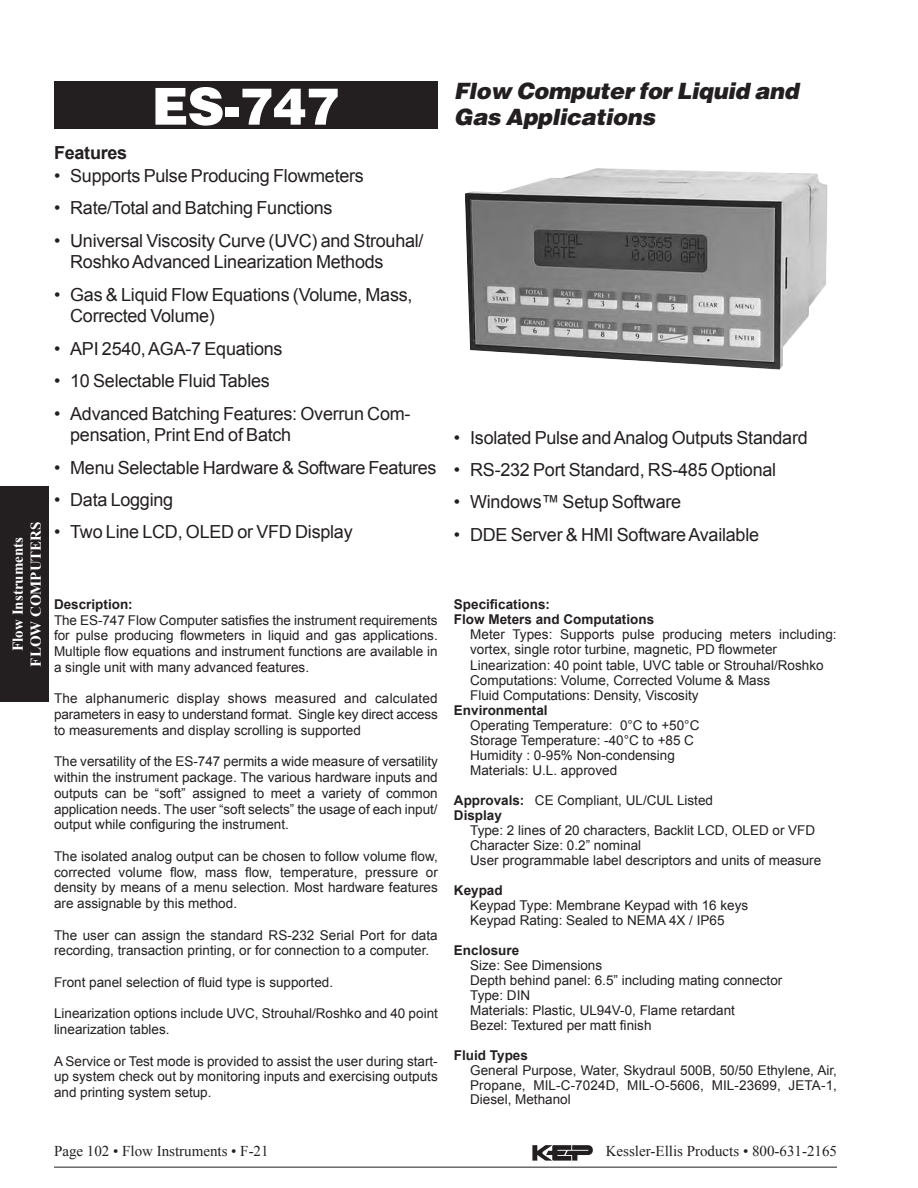
<style>
.page{position:relative;width:918px;height:1188px;background:#fff}
.page>*{position:absolute;margin:0;border:0;box-sizing:border-box;transform-origin:0 0}
.t1{font:900 51px "Helvetica";color:#fff}
.t2{font:italic 900 22.5px "Helvetica";letter-spacing:-.015em;color:#231f20}
.t3{font:18px/21.6px "Arial";letter-spacing:-.015em;color:#231f20}
.t4{font:700 18px "Arial";letter-spacing:-.015em;color:#231f20}
.t5{font:15px "Times New Roman";color:#231f20}
.t6{font:700 15px/18px "Times New Roman";color:#fff;text-align:center}
.t7{font:13.5px/15.8px "Arial";color:#231f20;text-align:justify}
.t8{font:700 13.5px "Arial";color:#231f20}
.s1{font-weight:700}
</style>
<div class="page">
<hr style="left:54px;top:1167px;width:783px;height:1px;background:#231f20">
<svg style="left:532px;top:1145px;width:61px;height:16px"></svg>
<div style="left:0;top:486px;width:49px;height:216px;background:#231f20"></div>
<div style="left:54px;top:81px;width:384px;height:47px;background:#231f20"></div>
<img style="left:465px;top:168px;width:363px;height:202px">
<p class="t6" style="left:8px;top:667px;width:147px;rotate:-90deg">Flow Instruments<br>FLOW COMPUTERS</p>
<p class="t1" style="left:152px;top:73px;width:190px">ES-747</p>
<p class="t4" style="left:54px;top:140px;width:75px">Features</p>
<p class="t3" style="left:54px;top:165px;width:311px">• Supports Pulse Producing Flowmeters</p>
<p class="t3" style="left:54px;top:197px;width:280px">• Rate/Total and Batching Functions</p>
<p class="t3" style="left:70px;top:230px;width:355px;text-indent:-16px">• Universal Viscosity Curve (UVC) and Strouhal/<br>Roshko Advanced Linearization Methods</p>
<p class="t3" style="left:70px;top:284px;width:344px;text-indent:-16px">• Gas &amp; Liquid Flow Equations (Volume, Mass,<br>Corrected Volume)</p>
<p class="t3" style="left:54px;top:338px;width:230px">• API 2540, AGA-7 Equations</p>
<p class="t3" style="left:54px;top:370px;width:217px">• 10 Selectable Fluid Tables</p>
<p class="t3" style="left:70px;top:403px;width:342px;text-indent:-16px">• Advanced Batching Features: Overrun Com&shy;pensation, Print End of Batch</p>
<p class="t3" style="left:54px;top:457px;width:384px">• Menu Selectable Hardware &amp; Software Features</p>
<p class="t3" style="left:54px;top:489px;width:121px">• Data Logging</p>
<p class="t3" style="left:54px;top:521px;width:300px">• Two Line LCD, OLED or VFD Display</p>
<p class="t8" style="left:54px;top:595px;width:80px">Description:</p>
<p class="t7" style="left:54px;top:612px;width:385px">The ES-747 Flow Computer satisfies the instrument requirements for pulse producing flowmeters in liquid and gas applications.<br>Multiple flow equations and instrument functions are available in a single unit with many advanced features.</p>
<p class="t7" style="left:54px;top:691px;width:385px">The alphanumeric display shows measured and calculated parameters in easy to understand format. Single key direct access to measurements and display scrolling is supported</p>
<p class="t7" style="left:54px;top:754px;width:385px">The versatility of the ES-747 permits a wide measure of versatility within the instrument package. The various hardware inputs and outputs can be “soft” assigned to meet a variety of common application needs. The user “soft selects” the usage of each input/ output while configuring the instrument.</p>
<p class="t7" style="left:54px;top:848px;width:385px">The isolated analog output can be chosen to follow volume flow, corrected volume flow, mass flow, temperature, pressure or density by means of a menu selection. Most hardware features are assignable by this method.</p>
<p class="t7" style="left:54px;top:927px;width:385px">The user can assign the standard RS-232 Serial Port for data recording, transaction printing, or for connection to a computer.</p>
<p class="t7" style="left:54px;top:974px;width:281px">Front panel selection of fluid type is supported.</p>
<p class="t7" style="left:54px;top:1006px;width:385px">Linearization options include UVC, Strouhal/Roshko and 40 point linearization tables.</p>
<p class="t7" style="left:54px;top:1053px;width:385px">A Service or Test mode is provided to assist the user during start&shy;up system check out by monitoring inputs and exercising outputs and printing system setup.</p>
<p class="t2" style="left:454px;top:77px;width:346px">Flow Computer for Liquid and</p>
<p class="t2" style="left:454px;top:102px;width:203px">Gas Applications</p>
<p class="t3" style="left:454px;top:427px;width:355px">• Isolated Pulse and Analog Outputs Standard</p>
<p class="t3" style="left:454px;top:459px;width:324px">• RS-232 Port Standard, RS-485 Optional</p>
<p class="t3" style="left:454px;top:492px;width:229px">• Windows™ Setup Software</p>
<p class="t3" style="left:454px;top:524px;width:307px">• DDE Server &amp; HMI Software Available</p>
<p class="t8" style="left:454px;top:595px;width:98px">Specifications:</p>
<p class="t8" style="left:454px;top:610px;width:202px">Flow Meters and Computations</p>
<p class="t7" style="left:470px;top:627px;width:368px;line-height:15px">Meter Types: Supports pulse producing meters including: vortex, single rotor turbine, magnetic, PD flowmeter</p>
<p class="t7" style="left:470px;top:657px;width:355px">Linearization: 40 point table, UVC table or Strouhal/Roshko</p>
<p class="t7" style="left:470px;top:672px;width:302px">Computations: Volume, Corrected Volume &amp; Mass</p>
<p class="t7" style="left:470px;top:687px;width:230px">Fluid Computations: Density, Viscosity</p>
<p class="t8" style="left:454px;top:701px;width:95px">Environmental</p>
<p class="t7" style="left:470px;top:717px;width:231px">Operating Temperature: 0°C to +50°C</p>
<p class="t7" style="left:470px;top:732px;width:225px">Storage Temperature: -40°C to +85 C</p>
<p class="t7" style="left:470px;top:747px;width:206px">Humidity : 0-95% Non-condensing</p>
<p class="t7" style="left:470px;top:762px;width:149px">Materials: U.L. approved</p>
<p class="t7" style="left:454px;top:792px;width:261px"><span class="s1">Approvals:</span> CE Compliant, UL/CUL Listed</p>
<p class="t8" style="left:454px;top:806px;width:50px">Display</p>
<p class="t7" style="left:470px;top:822px;width:347px">Type: 2 lines of 20 characters, Backlit LCD, OLED or VFD</p>
<p class="t7" style="left:470px;top:837px;width:173px">Character Size: 0.2” nominal</p>
<p class="t7" style="left:470px;top:852px;width:353px">User programmable label descriptors and units of measure</p>
<p class="t8" style="left:454px;top:881px;width:50px">Keypad</p>
<p class="t7" style="left:470px;top:897px;width:280px">Keypad Type: Membrane Keypad with 16 keys</p>
<p class="t7" style="left:470px;top:912px;width:256px">Keypad Rating: Sealed to NEMA 4X / IP65</p>
<p class="t8" style="left:454px;top:941px;width:67px">Enclosure</p>
<p class="t7" style="left:470px;top:957px;width:134px">Size: See Dimensions</p>
<p class="t7" style="left:470px;top:972px;width:314px">Depth behind panel: 6.5” including mating connector</p>
<p class="t7" style="left:470px;top:987px;width:62px">Type: DIN</p>
<p class="t7" style="left:470px;top:1002px;width:266px">Materials: Plastic, UL94V-0, Flame retardant</p>
<p class="t7" style="left:470px;top:1017px;width:183px">Bezel: Textured per matt finish</p>
<p class="t8" style="left:454px;top:1046px;width:76px">Fluid Types</p>
<p class="t7" style="left:470px;top:1062px;width:368px;line-height:15px">General Purpose, Water, Skydraul 500B, 50/50 Ethylene, Air, Propane, MIL-C-7024D, MIL-O-5606, MIL-23699, JETA-1, Diesel, Methanol</p>
<p class="t5" style="left:54px;top:1140px;width:216px">Page 102 • Flow Instruments • F-21</p>
<p class="t5" style="left:606px;top:1140px;width:233px">Kessler-Ellis Products • 800-631-2165</p>
</div>
